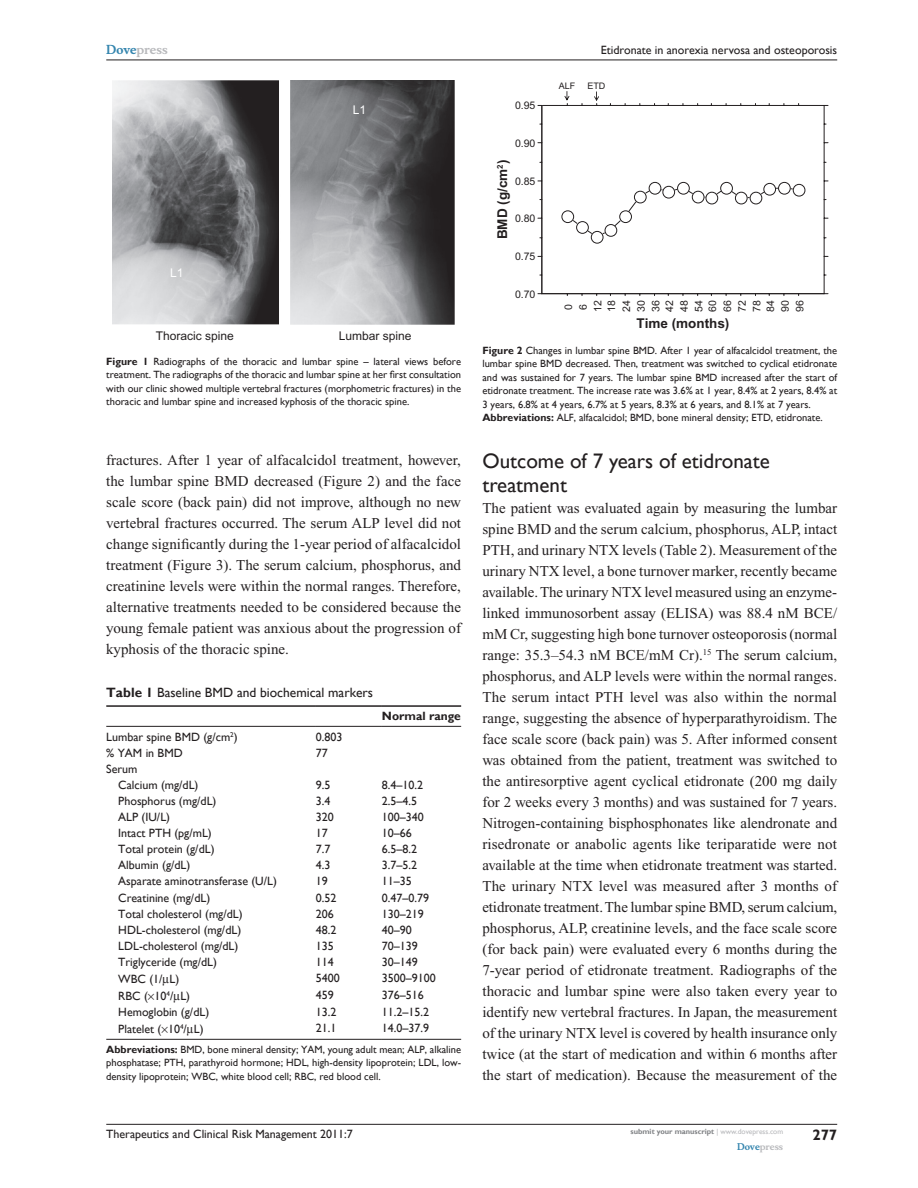
<style>
.page{position:relative;width:918px;height:1188px;background:#fff}
.page>*{position:absolute;margin:0;border:0;box-sizing:border-box;transform-origin:0 0}
.t1{font:21px/24px "Gill Sans";color:#231f20}
.t2{font:15px/21px "Times New Roman";color:#231f20;text-align:justify}
.t3{font:700 15px "Gill Sans";color:#231f20}
.t4{font:13.5px "Gill Sans";color:#231f20}
.t5{font:700 13.5px "Arial";color:#231f20}
.t6{font:12px/16px "Gill Sans";color:#231f20}
.t7{font:12px "Arial";color:#231f20}
.t8{font:700 12px "Gill Sans";color:#231f20}
.t9{font:700 12px "Musee";color:#b8b9bc}
.t10{font:12px "Arial";color:#fff}
.t11{font:10.5px/13.5px "Gill Sans";color:#231f20;text-align:justify}
.t12{font:10.5px/14.5px "Arial";color:#231f20}
.t13{font:700 9px "Musee";color:#b8b9bc}
.t14{font:9px "Arial";color:#231f20}
.t15{font:700 7.5px "Gill Sans";color:#808285}
.s1{color:#3485ae}
.s2{font-weight:700}
.s3{font-weight:400;color:#b8b9bc}
</style>
<div class="page">
<hr style="left:106px;top:1124px;width:731px;height:1px;background:#231f20">
<hr style="left:106px;top:60px;width:731px;height:1px;background:#231f20">
<img style="left:113px;top:81px;width:342px;height:243px">
<hr style="left:106px;top:705px;width:210px;height:2px;background:#231f20">
<hr style="left:316px;top:705px;width:66px;height:2px;background:#231f20">
<hr style="left:382px;top:705px;width:79px;height:2px;background:#231f20">
<hr style="left:106px;top:726px;width:210px;height:1px;background:#231f20">
<hr style="left:316px;top:726px;width:66px;height:1px;background:#231f20">
<hr style="left:382px;top:726px;width:79px;height:1px;background:#231f20">
<hr style="left:106px;top:1039px;width:210px;height:1px;background:#231f20">
<hr style="left:316px;top:1039px;width:66px;height:1px;background:#231f20">
<hr style="left:382px;top:1039px;width:79px;height:1px;background:#231f20">
<svg style="left:537px;top:103px;width:291px;height:193px"></svg>
<svg style="left:541px;top:105px;width:284px;height:189px"></svg>
<svg style="left:564px;top:91px;width:5px;height:10px"></svg>
<svg style="left:594px;top:92px;width:5px;height:9px"></svg>
<p class="t9" style="left:106px;top:43px;width:63px"><span class="s1">Dove</span>press</p>
<p class="t10" style="left:170px;top:266px;width:15px">L1</p>
<p class="t10" style="left:353px;top:103px;width:15px">L1</p>
<p class="t7" style="left:156px;top:329px;width:80px">Thoracic spine</p>
<p class="t7" style="left:339px;top:329px;width:74px">Lumbar spine</p>
<p class="t11" style="left:106px;top:355px;width:356px"><span class="s2">Figure 1</span> Radiographs of the thoracic and lumbar spine – lateral views before treatment. The radiographs of the thoracic and lumbar spine at her first consultation with our clinic showed multiple vertebral fractures (morphometric fractures) in the thoracic and lumbar spine and increased kyphosis of the thoracic spine.</p>
<p class="t6" style="left:601px;top:42px;width:238px">Etidronate in anorexia nervosa and osteoporosis</p>
<p class="t12" style="left:515px;top:99px;width:22px">0.95</p>
<p class="t12" style="left:515px;top:136px;width:22px">0.90</p>
<p class="t5" style="left:495px;top:239px;width:81px;rotate:-90deg">BMD (g/cm<sup>2</sup>)</p>
<p class="t12" style="left:515px;top:174px;width:22px">0.85</p>
<p class="t12" style="left:515px;top:211px;width:22px">0.80</p>
<p class="t12" style="left:515px;top:250px;width:22px">0.75</p>
<p class="t12" style="left:515px;top:287px;width:22px">0.70</p>
<p class="t14" style="left:559px;top:80px;width:18px">ALF</p>
<p class="t14" style="left:587px;top:80px;width:19px">ETD</p>
<p class="t12" style="left:561px;top:312px;width:13px;rotate:-90deg">0<br>6<br>12<br>18<br>24<br>30<br>36<br>42<br>48<br>54</p>
<p class="t12" style="left:705px;top:312px;width:13px;text-align:justify;rotate:-90deg">60<br>66<br>72<br>78<br>84<br>90<br>96</p>
<p class="t5" style="left:636px;top:316px;width:95px">Time (months)</p>
<p class="t11" style="left:482px;top:344px;width:356px;text-align:left"><span class="s2">Figure 2</span> Changes in lumbar spine BMD. After 1 year of alfacalcidol treatment, the lumbar spine BMD decreased. Then, treatment was switched to cyclical etidronate and was sustained for 7 years. The lumbar spine BMD increased after the start of etidronate treatment. The increase rate was 3.6% at 1 year, 8.4% at 2 years, 8.4% at 3 years, 6.8% at 4 years, 6.7% at 5 years, 8.3% at 6 years, and 8.1% at 7 years.<br><span class="s2">Abbreviations:</span> ALF, alfacalcidol; BMD, bone mineral density; ETD, etidronate.</p>
<p class="t2" style="left:106px;top:449px;width:356px">fractures. After 1 year of alfacalcidol treatment, however, the lumbar spine BMD decreased (Figure 2) and the face scale score (back pain) did not improve, although no new vertebral fractures occurred. The serum ALP level did not change significantly during the 1-year period of alfacalcidol treatment (Figure 3). The serum calcium, phosphorus, and creatinine levels were within the normal ranges. Therefore, alternative treatments needed to be considered because the young female patient was anxious about the progression of kyphosis of the thoracic spine.</p>
<h1 class="t1" style="left:482px;top:449px;width:289px">Outcome of 7 years of etidronate treatment</h1>
<p class="t2" style="left:482px;top:497px;width:356px">The patient was evaluated again by measuring the lumbar spine BMD and the serum calcium, phosphorus, ALP, intact PTH, and urinary NTX levels (Table 2). Measurement of the urinary NTX level, a bone turnover marker, recently became available. The urinary NTX level measured using an enzyme&shy;linked immunosorbent assay (ELISA) was 88.4 nM BCE/ mM Cr, suggesting high bone turnover osteoporosis (normal range: 35.3–54.3 nM BCE/mM Cr).<sup>15</sup> The serum calcium, phosphorus, and ALP levels were within the normal ranges.<br>The serum intact PTH level was also within the normal range, suggesting the absence of hyperparathyroidism. The face scale score (back pain) was 5. After informed consent was obtained from the patient, treatment was switched to the antiresorptive agent cyclical etidronate (200 mg daily for 2 weeks every 3 months) and was sustained for 7 years.<br>Nitrogen-containing bisphosphonates like alendronate and risedronate or anabolic agents like teriparatide were not available at the time when etidronate treatment was started.<br>The urinary NTX level was measured after 3 months of etidronate treatment. The lumbar spine BMD, serum calcium, phosphorus, ALP, creatinine levels, and the face scale score (for back pain) were evaluated every 6 months during the 7-year period of etidronate treatment. Radiographs of the thoracic and lumbar spine were also taken every year to identify new vertebral fractures. In Japan, the measurement of the urinary NTX level is covered by health insurance only twice (at the start of medication and within 6 months after the start of medication). Because the measurement of the</p>
<p class="t4" style="left:106px;top:685px;width:268px"><span class="s2">Table 1</span> Baseline BMD and biochemical markers</p>
<p class="t8" style="left:382px;top:709px;width:80px">Normal range</p>
<p class="t6" style="left:106px;top:729px;width:133px">Lumbar spine BMD (g/cm<sup>2</sup>)</p>
<p class="t6" style="left:316px;top:729px;width:28px">0.803</p>
<p class="t6" style="left:106px;top:745px;width:78px">% YAM in BMD</p>
<p class="t6" style="left:316px;top:745px;width:13px">77</p>
<p class="t6" style="left:118px;top:761px;width:82px;text-indent:-12px">Serum<br>Calcium (mg/dL)</p>
<p class="t6" style="left:316px;top:777px;width:16px">9.5</p>
<p class="t6" style="left:382px;top:777px;width:43px">8.4–10.2</p>
<p class="t6" style="left:118px;top:793px;width:100px">Phosphorus (mg/dL)</p>
<p class="t6" style="left:316px;top:793px;width:16px">3.4</p>
<p class="t6" style="left:382px;top:793px;width:37px">2.5–4.5</p>
<p class="t6" style="left:118px;top:809px;width:53px">ALP (IU/L)</p>
<p class="t6" style="left:316px;top:809px;width:19px">320</p>
<p class="t6" style="left:382px;top:809px;width:44px">100–340</p>
<p class="t6" style="left:118px;top:825px;width:95px">Intact PTH (pg/mL)</p>
<p class="t6" style="left:316px;top:825px;width:13px">17</p>
<p class="t6" style="left:382px;top:825px;width:31px">10–66</p>
<p class="t6" style="left:118px;top:841px;width:98px">Total protein (g/dL)</p>
<p class="t6" style="left:316px;top:841px;width:16px">7.7</p>
<p class="t6" style="left:382px;top:841px;width:37px">6.5–8.2</p>
<p class="t6" style="left:118px;top:858px;width:74px">Albumin (g/dL)</p>
<p class="t6" style="left:316px;top:858px;width:16px">4.3</p>
<p class="t6" style="left:382px;top:858px;width:37px">3.7–5.2</p>
<p class="t6" style="left:118px;top:874px;width:160px">Asparate aminotransferase (U/L)</p>
<p class="t6" style="left:316px;top:874px;width:13px">19</p>
<p class="t6" style="left:382px;top:874px;width:32px">11–35</p>
<p class="t6" style="left:118px;top:890px;width:93px">Creatinine (mg/dL)</p>
<p class="t6" style="left:316px;top:890px;width:22px">0.52</p>
<p class="t6" style="left:382px;top:890px;width:49px">0.47–0.79</p>
<p class="t6" style="left:118px;top:906px;width:126px">Total cholesterol (mg/dL)</p>
<p class="t6" style="left:316px;top:906px;width:19px">206</p>
<p class="t6" style="left:382px;top:906px;width:43px">130–219</p>
<p class="t6" style="left:118px;top:922px;width:124px">HDL-cholesterol (mg/dL)</p>
<p class="t6" style="left:316px;top:922px;width:22px">48.2</p>
<p class="t6" style="left:382px;top:922px;width:31px">40–90</p>
<p class="t6" style="left:118px;top:938px;width:122px">LDL-cholesterol (mg/dL)</p>
<p class="t6" style="left:316px;top:938px;width:19px">135</p>
<p class="t6" style="left:382px;top:938px;width:38px">70–139</p>
<p class="t6" style="left:118px;top:954px;width:100px">Triglyceride (mg/dL)</p>
<p class="t6" style="left:316px;top:954px;width:19px">114</p>
<p class="t6" style="left:382px;top:954px;width:37px">30–149</p>
<p class="t6" style="left:118px;top:971px;width:63px">WBC (1/ L)</p>
<p class="t6" style="left:316px;top:970px;width:25px">5400</p>
<p class="t6" style="left:382px;top:970px;width:55px">3500–9100</p>
<p class="t6" style="left:118px;top:988px;width:73px">RBC ( 10<sup>4</sup>/ L)</p>
<p class="t6" style="left:316px;top:987px;width:19px">459</p>
<p class="t6" style="left:382px;top:987px;width:44px">376–516</p>
<p class="t6" style="left:118px;top:1004px;width:92px">Hemoglobin (g/dL)</p>
<p class="t6" style="left:316px;top:1004px;width:22px">13.2</p>
<p class="t6" style="left:382px;top:1004px;width:49px">11.2–15.2</p>
<p class="t6" style="left:118px;top:1021px;width:87px">Platelet ( 10<sup>4</sup>/ L)</p>
<p class="t6" style="left:316px;top:1020px;width:22px">21.1</p>
<p class="t6" style="left:382px;top:1020px;width:49px">14.0–37.9</p>
<p class="t11" style="left:106px;top:1042px;width:356px"><span class="s2">Abbreviations:</span> BMD, bone mineral density; YAM, young adult mean; ALP, alkaline phosphatase; PTH, parathyroid hormone; HDL, high-density lipoprotein; LDL, low&shy;density lipoprotein; WBC, white blood cell; RBC, red blood cell.</p>
<p class="t6" style="left:106px;top:1126px;width:248px">Therapeutics and Clinical Risk Management 2011:7</p>
<p class="t15" style="left:631px;top:1127px;width:154px">submit your manuscript <span class="s3">| www.dovepress.com</span></p>
<p class="t13" style="left:737px;top:1141px;width:48px"><span class="s1">Dove</span>press</p>
<p class="t3" style="left:812px;top:1126px;width:26px">277</p>
</div>
